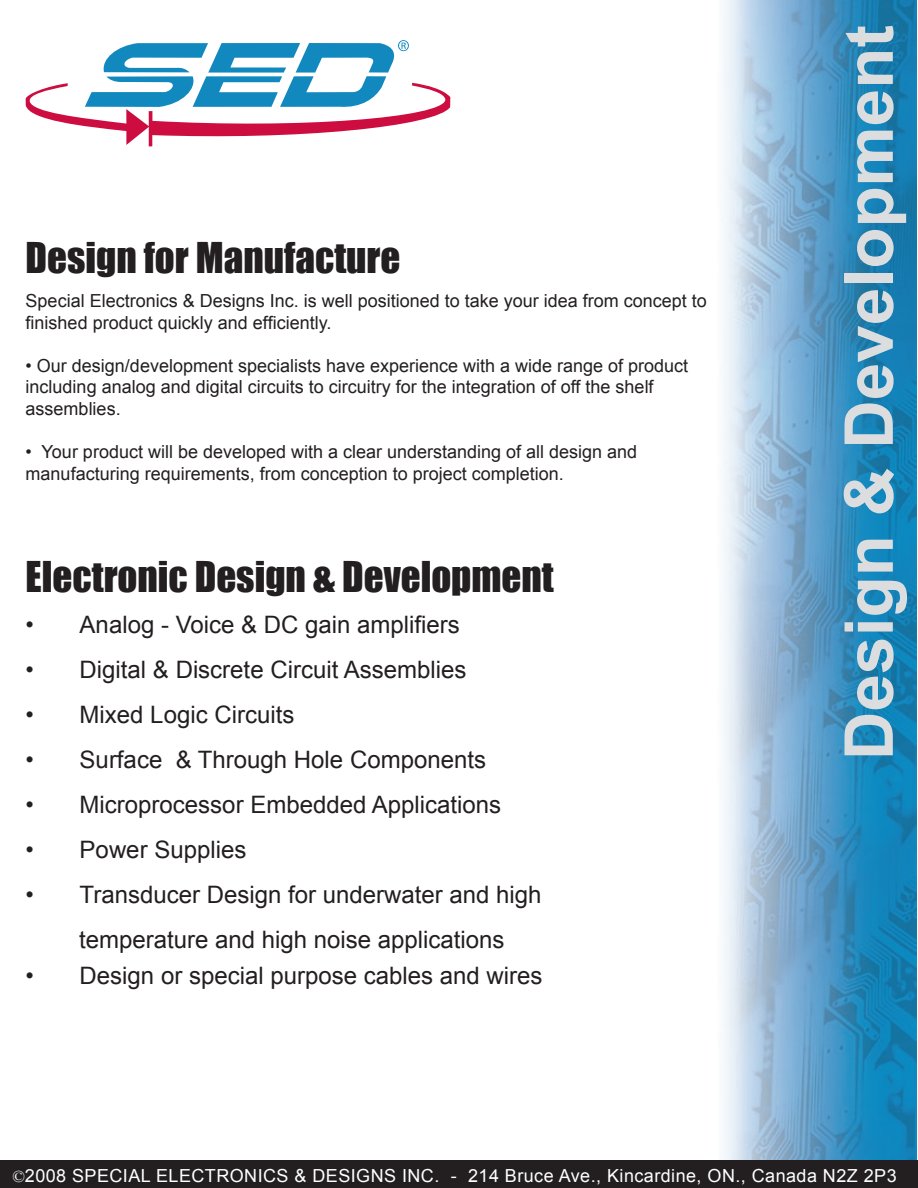
<style>
.page{position:relative;width:918px;height:1188px;background:#fff}
.page>*{position:absolute;margin:0;border:0;box-sizing:border-box;transform-origin:0 0}
.t1{font:700 67.5px "Arial";color:#dcdddf}
.t2{font:39px "Impact";color:#231f20}
.t3{font:24px/45px "Arial";color:#231f20}
.t4{font:18px/21.6px "Arial";color:#231f20}
.t5{font:18px "Arial";letter-spacing:.025em;color:#fff}
.s1{font-family:"Times New Roman";font-size:16.5px}
</style>
<div class="page">
<img style="left:701px;top:0;width:216px;height:1188px">
<div style="left:0;top:1160px;width:918px;height:27px;background:#231f20"></div>
<svg style="left:26px;top:40px;width:424px;height:106px"></svg>
<h2 class="t2" style="left:26px;top:228px;width:376px">Design for Manufacture</h2>
<p class="t4" style="left:26px;top:290px;width:683px">Special Electronics &amp; Designs Inc. is well positioned to take your idea from concept to finished product quickly and efficiently.</p>
<p class="t4" style="left:26px;top:355px;width:664px">• Our design/development specialists have experience with a wide range of product including analog and digital circuits to circuitry for the integration of off the shelf assemblies.</p>
<p class="t4" style="left:26px;top:441px;width:613px">• Your product will be developed with a clear understanding of all design and manufacturing requirements, from conception to project completion.</p>
<h2 class="t2" style="left:26px;top:546px;width:530px">Electronic Design &amp; Development</h2>
<h3 class="t3" style="left:26px;top:602px;width:436px">• Analog - Voice &amp; DC gain amplifiers</h3>
<h3 class="t3" style="left:26px;top:647px;width:442px">• Digital &amp; Discrete Circuit Assemblies</h3>
<h3 class="t3" style="left:26px;top:692px;width:270px">• Mixed Logic Circuits</h3>
<h3 class="t3" style="left:26px;top:737px;width:462px">• Surface &amp; Through Hole Components</h3>
<h3 class="t3" style="left:26px;top:782px;width:477px">• Microprocessor Embedded Applications</h3>
<h3 class="t3" style="left:26px;top:827px;width:222px">• Power Supplies</h3>
<h3 class="t3" style="left:79px;top:872px;width:464px;text-indent:-53px">• Transducer Design for underwater and high temperature and high noise applications</h3>
<h3 class="t3" style="left:26px;top:953px;width:518px">• Design or special purpose cables and wires</h3>
<h1 class="t1" style="left:825px;top:760px;width:737px;rotate:-90deg">Design &amp; Development</h1>
<p class="t5" style="left:12px;top:1164px;width:886px"><span class="s1">©</span>2008 SPECIAL ELECTRONICS &amp; DESIGNS INC. - 214 Bruce Ave., Kincardine, ON., Canada N2Z 2P3</p>
</div>
